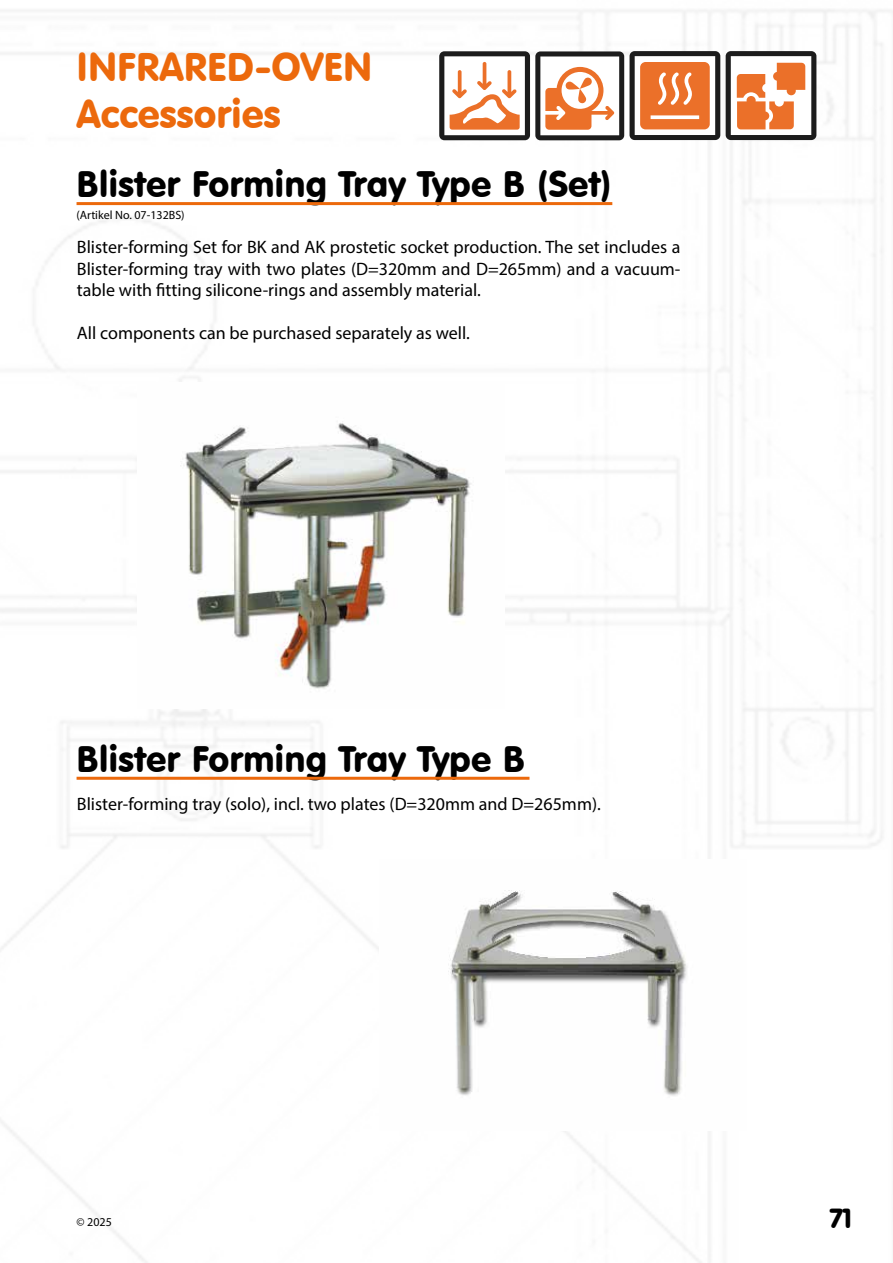
<style>
.page{position:relative;width:893px;height:1263px;background:#fff}
.page>*{position:absolute;margin:0;border:0;box-sizing:border-box;transform-origin:0 0}
.t1{font:39px/46.8px "VAG Rounded BT";color:#ec690c}
.t2{font:36px "VAG Rounded BT";color:#000}
.t3{font:27px "VAG Rounded BT";color:#000}
.t4{font:18px/21.6px "Myriad Pro";color:#000;text-align:justify}
.t5{font:12px "Myriad Pro";color:#000}
</style>
<div class="page">
<img style="left:180px;top:416px;width:294px;height:277px">
<img style="left:448px;top:890px;width:245px;height:210px">
<svg style="left:726px;top:51px;width:90px;height:89px"></svg>
<svg style="left:439px;top:51px;width:281px;height:89px"></svg>
<hr style="left:77px;top:777px;width:452px;height:3px;background:#ec690c">
<hr style="left:77px;top:202px;width:535px;height:3px;background:#ec690c">
<h1 class="t1" style="left:77px;top:43px;width:297px">INFRARED-OVEN<br>Accessories</h1>
<h2 class="t2" style="left:77px;top:162px;width:537px">Blister Forming Tray Type B (Set)</h2>
<p class="t5" style="left:77px;top:208px;width:110px">(Artikel No. 07-132BS)</p>
<p class="t4" style="left:77px;top:236px;width:605px">Blister-forming Set for BK and AK prostetic socket production. The set includes a Blister-forming tray with two plates (D=320mm and D=265mm) and a vacuum&shy;table with fitting silicone-rings and assembly material.</p>
<p class="t4" style="left:77px;top:322px;width:395px">All components can be purchased separately as well.</p>
<h2 class="t2" style="left:77px;top:736px;width:450px">Blister Forming Tray Type B</h2>
<p class="t4" style="left:77px;top:793px;width:525px">Blister-forming tray (solo), incl. two plates (D=320mm and D=265mm).</p>
<p class="t5" style="left:77px;top:1214px;width:37px">© 2025</p>
<h3 class="t3" style="left:830px;top:1201px;width:24px">71</h3>
</div>
